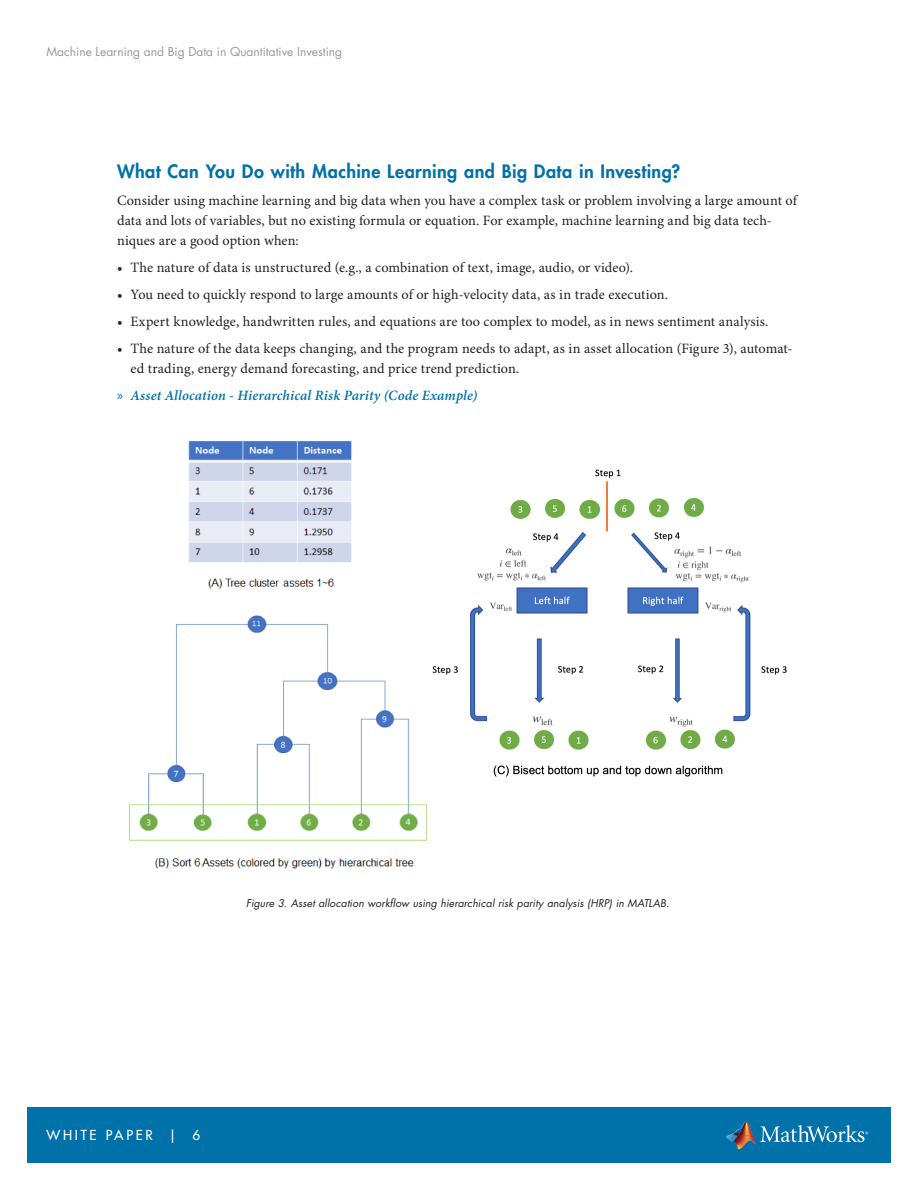
<style>
.page{position:relative;width:918px;height:1188px;background:#fff}
.page>*{position:absolute;margin:0;border:0;box-sizing:border-box;transform-origin:0 0}
.Heading_1{font:800 18px "Futura Std";letter-spacing:.02em;color:#0071a9}
.Body_Copy{font:14.25px/20.2px "Minion Pro";letter-spacing:.005em;color:#231f20}
.t1{font:italic 600 14.25px "Minion Pro";letter-spacing:.01em;color:#0071a9}
.t2{font:500 13.5px "Futura Std";letter-spacing:.2em;color:#fff}
.t3{font:12px "Futura Std";color:#999}
.t4{font:italic 10.5px "Futura Std";letter-spacing:.005em;color:#231f20}
.s1{font-family:"Myriad Pro";font-weight:400;font-style:normal}
</style>
<div class="page">
<div style="left:27px;top:1108px;width:864px;height:55px;background:#0071a9"></div>
<img style="left:733px;top:1121px;width:20px;height:14px">
<svg style="left:726px;top:1134px;width:7px;height:8px"></svg>
<img style="left:733px;top:1135px;width:23px;height:14px">
<svg style="left:760px;top:1125px;width:108px;height:17px"></svg>
<img style="left:129px;top:441px;width:298px;height:428px">
<img style="left:423px;top:449px;width:364px;height:338px">
<p class="t3" style="left:46px;top:44px;width:297px">Machine Learning and Big Data in Quantitative Investing</p>
<p class="Heading_1" style="left:117px;top:160px;width:565px">What Can You Do with Machine Learning and Big Data in Investing?</p>
<p class="Body_Copy" style="left:117px;top:191px;width:681px">Consider using machine learning and big data when you have a complex task or problem involving a large amount of data and lots of variables, but no existing formula or equation. For example, machine learning and big data tech&shy;niques are a good option when:</p>
<p class="Body_Copy" style="left:117px;top:258px;width:518px">• The nature of data is unstructured (e.g., a combination of text, image, audio, or video).</p>
<p class="Body_Copy" style="left:117px;top:285px;width:553px">• You need to quickly respond to large amounts of or high-velocity data, as in trade execution.</p>
<p class="Body_Copy" style="left:117px;top:312px;width:653px">• Expert knowledge, handwritten rules, and equations are too complex to model, as in news sentiment analysis.</p>
<p class="Body_Copy" style="left:130px;top:339px;width:664px;text-indent:-14px">• The nature of the data keeps changing, and the program needs to adapt, as in asset allocation (Figure 3), automat&shy;ed trading, energy demand forecasting, and price trend prediction.</p>
<p class="t1" style="left:117px;top:387px;width:362px"><span class="s1">»</span> Asset Allocation - Hierarchical Risk Parity (Code Example)</p>
<p class="t4" style="left:246px;top:896px;width:425px">Figure 3. Asset allocation workflow using hierarchical risk parity analysis (HRP) in MATLAB.</p>
<p class="t2" style="left:46px;top:1127px;width:155px">WHITE PAPER | 6</p>
</div>
